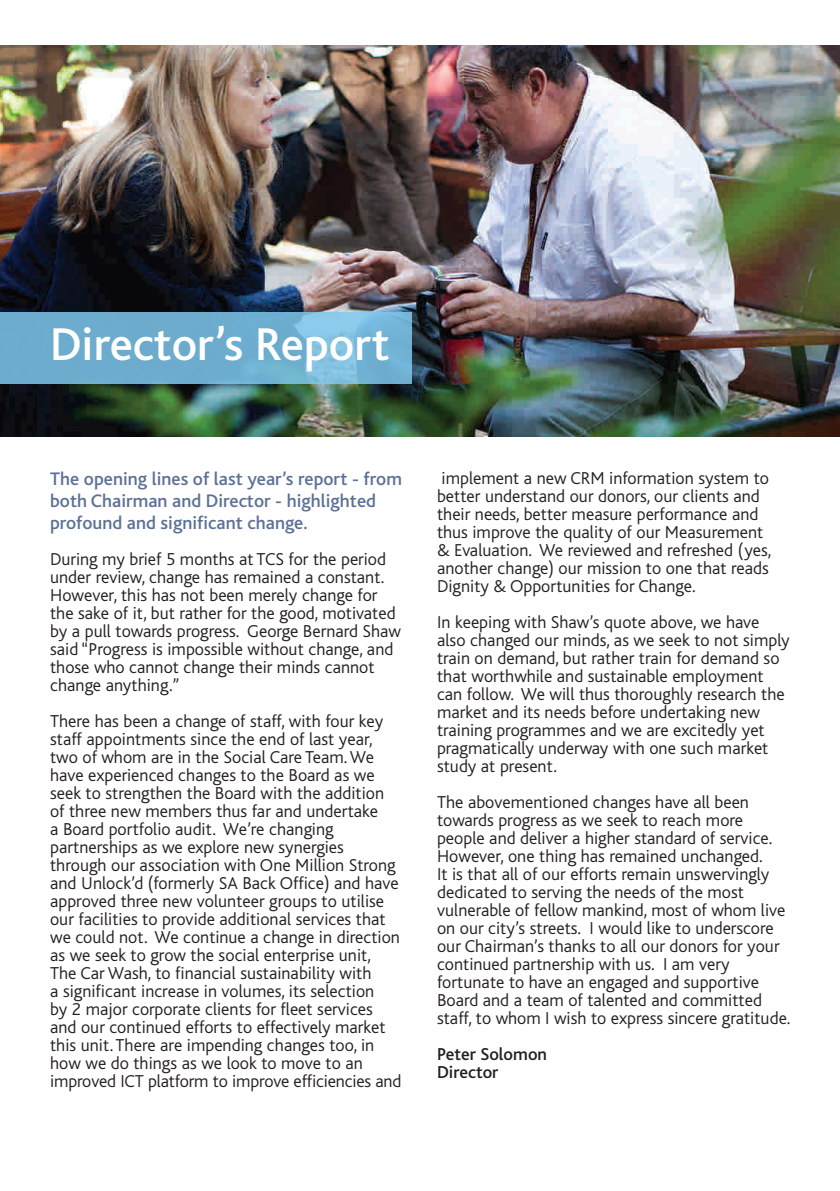
<style>
.page{position:relative;width:840px;height:1191px;background:#fff}
.page>*{position:absolute;margin:0;border:0;box-sizing:border-box;transform-origin:0 0}
.t1{font:500 48px "Bliss";color:#fff}
.t2{font:500 19px/22px "Bliss";color:#5c7197}
.t3{font:300 18px/18px "Bliss";color:#231f20}
.t4{font:500 18px/18px "Bliss";color:#231f20}
</style>
<div class="page">
<img style="left:0;top:45px;width:839px;height:391px">
<svg style="left:0;top:312px;width:412px;height:71px;background:#71b0d2"></svg>
<h1 class="t1" style="left:50px;top:315px;width:341px">Director’s Report</h1>
<p class="t2" style="left:50px;top:467px;width:353px">The opening lines of last year’s report - from both Chairman and Director - highlighted profound and significant change.</p>
<p class="t3" style="left:50px;top:549px;width:352px">During my brief 5 months at TCS for the period under review, change has remained a constant.<br>However, this has not been merely change for the sake of it, but rather for the good, motivated by a pull towards progress. George Bernard Shaw said “Progress is impossible without change, and those who cannot change their minds cannot change anything.”</p>
<p class="t3" style="left:50px;top:711px;width:352px">There has been a change of staff, with four key staff appointments since the end of last year, two of whom are in the Social Care Team. We have experienced changes to the Board as we seek to strengthen the Board with the addition of three new members thus far and undertake<br>a Board portfolio audit. We’re changing partnerships as we explore new synergies through our association with One Million Strong and Unlock’d (formerly SA Back Office) and have approved three new volunteer groups to utilise our facilities to provide additional services that we could not. We continue a change in direction as we seek to grow the social enterprise unit, The Car Wash, to financial sustainability with<br>a significant increase in volumes, its selection<br>by 2 major corporate clients for fleet services and our continued efforts to effectively market this unit. There are impending changes too, in how we do things as we look to move to an improved ICT platform to improve efficiencies and</p>
<p class="t3" style="left:437px;top:469px;width:336px">implement a new CRM information system to better understand our donors, our clients and their needs, better measure performance and thus improve the quality of our Measurement &amp; Evaluation. We reviewed and refreshed (yes, another change) our mission to one that reads Dignity &amp; Opportunities for Change.</p>
<p class="t3" style="left:437px;top:613px;width:354px">In keeping with Shaw’s quote above, we have also changed our minds, as we seek to not simply train on demand, but rather train for demand so that worthwhile and sustainable employment can follow. We will thus thoroughly research the market and its needs before undertaking new training programmes and we are excitedly yet pragmatically underway with one such market study at present.</p>
<p class="t3" style="left:437px;top:793px;width:355px">The abovementioned changes have all been towards progress as we seek to reach more people and deliver a higher standard of service.<br>However, one thing has remained unchanged.<br>It is that all of our efforts remain unswervingly dedicated to serving the needs of the most vulnerable of fellow mankind, most of whom live on our city’s streets. I would like to underscore our Chairman’s thanks to all our donors for your continued partnership with us. I am very fortunate to have an engaged and supportive Board and a team of talented and committed staff, to whom I wish to express sincere gratitude.</p>
<p class="t4" style="left:437px;top:1045px;width:111px">Peter Solomon<br>Director</p>
</div>
